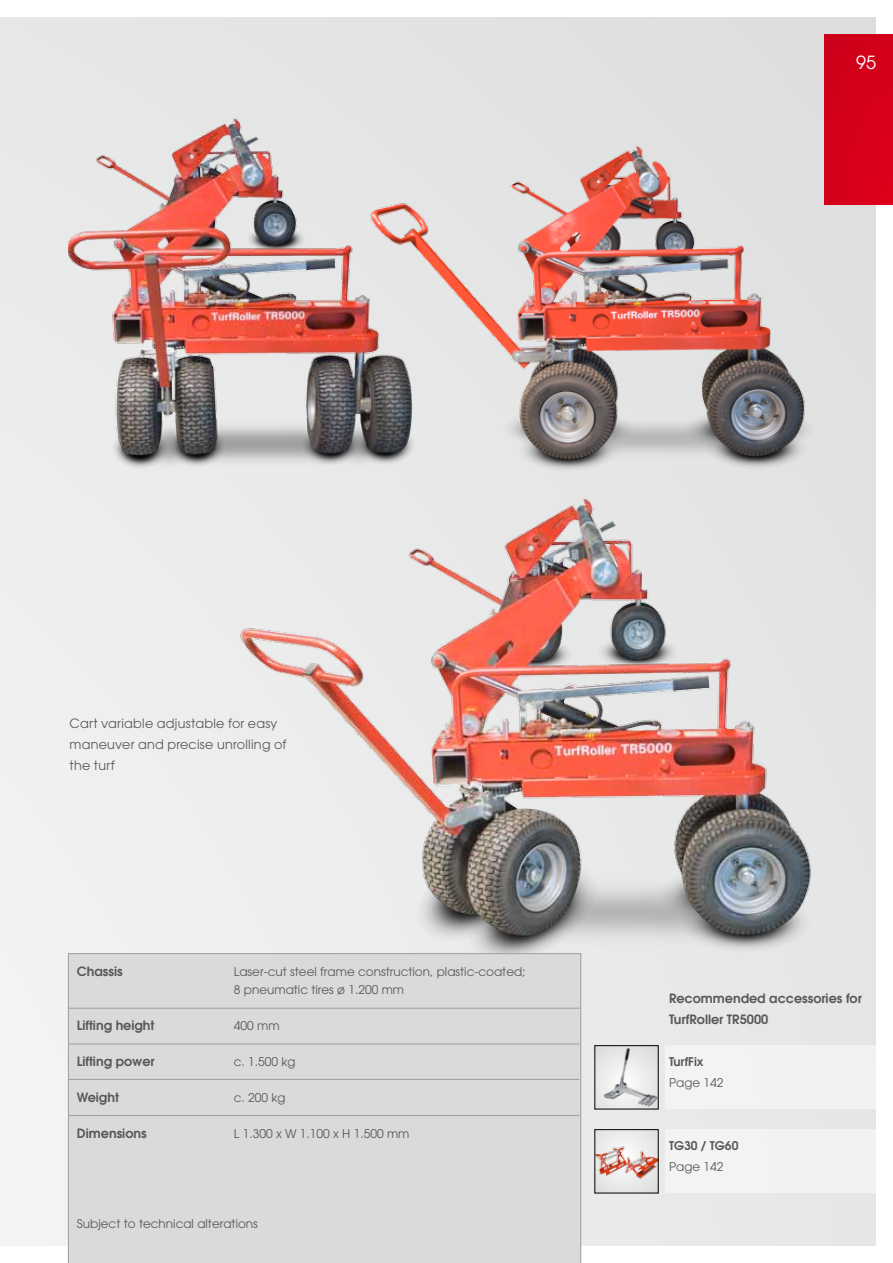
<style>
.page{position:relative;width:893px;height:1263px;background:#fff}
.page>*{position:absolute;margin:0;border:0;box-sizing:border-box;transform-origin:0 0}
.t1{font:18px "Avant Garde";color:#fff}
.t2{font:600 12.75px/21px "Avant Garde";color:#58585a}
.t3{font:12.75px/21px "Avant Garde";letter-spacing:.02em;color:#58585a}
.t4{font:12px/18px "Avant Garde";color:#58585a}
.t5{font:600 12px "Avant Garde";color:#58585a}
</style>
<div class="page">
<div style="left:0;top:17px;width:876px;height:1229px;background:#e8e8e9"></div>
<div style="left:825px;top:34px;width:68px;height:170px;background:#d50019"></div>
<img style="left:437px;top:146px;width:374px;height:324px">
<img style="left:68px;top:118px;width:369px;height:349px">
<img style="left:240px;top:498px;width:571px;height:493px">
<div style="left:665px;top:1045px;width:228px;height:64px;background:linear-gradient(to right,#f1f1f2,#f5f5f5)"></div>
<img style="left:597px;top:1047px;width:59px;height:60px">
<div style="left:665px;top:1129px;width:228px;height:64px;background:linear-gradient(to right,#f1f2f2,#f5f5f5)"></div>
<img style="left:597px;top:1140px;width:59px;height:39px">
<div style="left:68px;top:953px;width:513px;height:310px;background:#d9dadb"></div>
<hr style="left:68px;top:1008px;width:511px;height:1px;background:#9c9e9f">
<hr style="left:68px;top:1043px;width:511px;height:1px;background:#9c9e9f">
<hr style="left:68px;top:1079px;width:511px;height:1px;background:#9c9e9f">
<hr style="left:68px;top:1115px;width:511px;height:1px;background:#9c9e9f">
<h1 class="t1" style="left:856px;top:52px;width:21px">95</h1>
<p class="t3" style="left:70px;top:713px;width:218px">Cart variable adjustable for easy maneuver and precise unrolling of the turf</p>
<p class="t2" style="left:77px;top:961px;width:47px">Chassis</p>
<p class="t2" style="left:77px;top:1015px;width:79px">Lifting height</p>
<p class="t2" style="left:77px;top:1051px;width:79px">Lifting power</p>
<p class="t2" style="left:77px;top:1087px;width:43px">Weight</p>
<p class="t2" style="left:77px;top:1123px;width:71px">Dimensions</p>
<p class="t4" style="left:234px;top:962px;width:293px">Laser-cut steel frame construction, plastic-coated;<br>8 pneumatic tires ø 1.200 mm</p>
<p class="t4" style="left:234px;top:1016px;width:47px">400 mm</p>
<p class="t4" style="left:234px;top:1052px;width:63px">c. 1.500 kg</p>
<p class="t4" style="left:234px;top:1088px;width:53px">c. 200 kg</p>
<p class="t4" style="left:234px;top:1124px;width:177px">L 1.300 x W 1.100 x H 1.500 mm</p>
<p class="t4" style="left:77px;top:1215px;width:183px">Subject to technical alterations</p>
<p class="t2" style="left:669px;top:987px;width:194px">Recommended accessories for<br>TurfRoller TR5000</p>
<p class="t5" style="left:669px;top:1053px;width:36px">TurfFix</p>
<p class="t4" style="left:669px;top:1073px;width:56px">Page 142</p>
<p class="t5" style="left:669px;top:1137px;width:71px">TG30 / TG60</p>
<p class="t4" style="left:669px;top:1157px;width:56px">Page 142</p>
</div>
